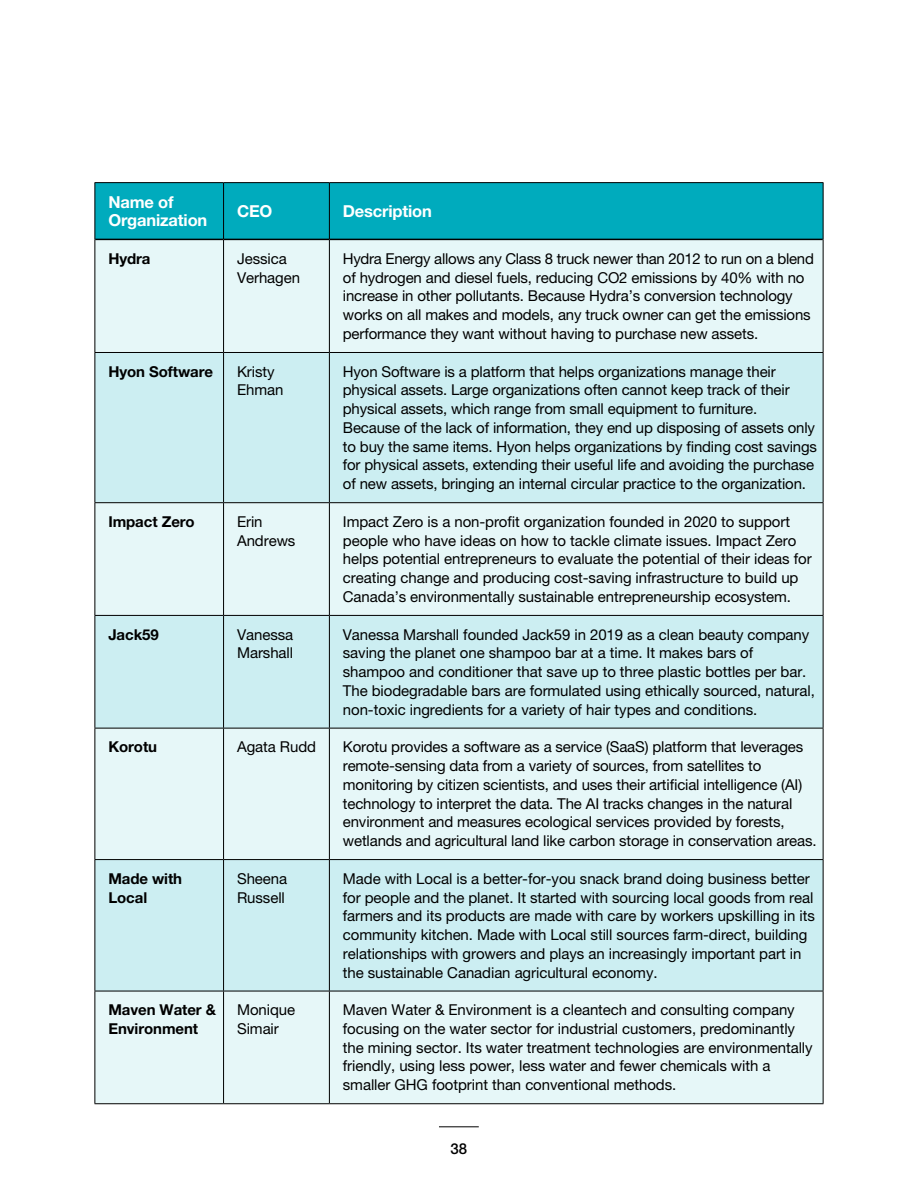
<style>
.page{position:relative;width:918px;height:1188px;background:#fff}
.page>*{position:absolute;margin:0;border:0;box-sizing:border-box;transform-origin:0 0}
.Chart_Header{font:700 16.5px/18px "Helvetica Neue LT Pro";letter-spacing:-.01em;color:#fff}
.Chart_Contents{font:15px/18.8px "Helvetica Neue LT Pro";letter-spacing:-.005em;color:#000}
.Chart_Contents-2{font:700 15px/18.8px "Helvetica Neue LT Pro";letter-spacing:-.005em;color:#000}
.t1{font:500 15px "Helvetica Neue LT Pro";color:#000}
</style>
<div class="page">
<hr style="left:439px;top:1127px;width:40px;height:1px;background:#000">
<div style="left:95px;top:183px;width:728px;height:56px;background:#00abbd"></div>
<div style="left:95px;top:240px;width:728px;height:863px;background:#e6f7f8"></div>
<svg style="left:95px;top:353px;width:728px;height:638px;background:#d5f0f3"></svg>
<hr style="left:95px;top:239px;width:128px;height:1px;background:#000">
<hr style="left:224px;top:239px;width:105px;height:1px;background:#000">
<hr style="left:330px;top:239px;width:493px;height:1px;background:#000">
<hr style="left:94px;top:182px;width:130px;height:1px;background:#000">
<hr style="left:94px;top:183px;width:1px;height:56px;background:#000">
<hr style="left:223px;top:239px;width:1px;height:113px;background:#000">
<hr style="left:223px;top:353px;width:1px;height:149px;background:#000">
<hr style="left:223px;top:503px;width:1px;height:112px;background:#000">
<hr style="left:223px;top:616px;width:1px;height:112px;background:#000">
<hr style="left:223px;top:728px;width:1px;height:131px;background:#000">
<hr style="left:223px;top:860px;width:1px;height:131px;background:#000">
<hr style="left:223px;top:991px;width:1px;height:112px;background:#000">
<hr style="left:224px;top:182px;width:105px;height:1px;background:#000">
<hr style="left:223px;top:183px;width:1px;height:56px;background:#000">
<hr style="left:329px;top:182px;width:495px;height:1px;background:#000">
<hr style="left:329px;top:239px;width:1px;height:113px;background:#000">
<hr style="left:823px;top:239px;width:1px;height:113px;background:#000">
<hr style="left:329px;top:353px;width:1px;height:149px;background:#000">
<hr style="left:823px;top:353px;width:1px;height:149px;background:#000">
<hr style="left:329px;top:503px;width:1px;height:112px;background:#000">
<hr style="left:823px;top:503px;width:1px;height:112px;background:#000">
<hr style="left:329px;top:616px;width:1px;height:112px;background:#000">
<hr style="left:823px;top:616px;width:1px;height:112px;background:#000">
<hr style="left:329px;top:728px;width:1px;height:131px;background:#000">
<hr style="left:823px;top:728px;width:1px;height:131px;background:#000">
<hr style="left:329px;top:860px;width:1px;height:131px;background:#000">
<hr style="left:823px;top:860px;width:1px;height:131px;background:#000">
<hr style="left:329px;top:991px;width:1px;height:112px;background:#000">
<hr style="left:823px;top:991px;width:1px;height:112px;background:#000">
<hr style="left:329px;top:183px;width:1px;height:56px;background:#000">
<hr style="left:823px;top:183px;width:1px;height:56px;background:#000">
<hr style="left:94px;top:239px;width:1px;height:113px;background:#000">
<hr style="left:94px;top:353px;width:1px;height:149px;background:#000">
<hr style="left:94px;top:503px;width:1px;height:112px;background:#000">
<hr style="left:94px;top:616px;width:1px;height:112px;background:#000">
<hr style="left:94px;top:728px;width:1px;height:131px;background:#000">
<hr style="left:94px;top:860px;width:1px;height:131px;background:#000">
<hr style="left:94px;top:991px;width:1px;height:112px;background:#000">
<hr style="left:94px;top:352px;width:130px;height:1px;background:#000">
<hr style="left:224px;top:352px;width:105px;height:1px;background:#000">
<hr style="left:329px;top:352px;width:495px;height:1px;background:#000">
<hr style="left:94px;top:502px;width:130px;height:1px;background:#000">
<hr style="left:224px;top:502px;width:105px;height:1px;background:#000">
<hr style="left:329px;top:502px;width:495px;height:1px;background:#000">
<hr style="left:94px;top:615px;width:130px;height:1px;background:#000">
<hr style="left:224px;top:615px;width:105px;height:1px;background:#000">
<hr style="left:329px;top:615px;width:495px;height:1px;background:#000">
<hr style="left:94px;top:728px;width:130px;height:1px;background:#000">
<hr style="left:224px;top:728px;width:105px;height:1px;background:#000">
<hr style="left:329px;top:728px;width:495px;height:1px;background:#000">
<hr style="left:94px;top:859px;width:130px;height:1px;background:#000">
<hr style="left:224px;top:859px;width:105px;height:1px;background:#000">
<hr style="left:329px;top:859px;width:495px;height:1px;background:#000">
<hr style="left:94px;top:991px;width:130px;height:1px;background:#000">
<hr style="left:224px;top:991px;width:105px;height:1px;background:#000">
<hr style="left:329px;top:991px;width:495px;height:1px;background:#000">
<hr style="left:94px;top:1103px;width:130px;height:1px;background:#000">
<hr style="left:224px;top:1103px;width:105px;height:1px;background:#000">
<hr style="left:329px;top:1103px;width:495px;height:1px;background:#000">
<p class="Chart_Header" style="left:108px;top:193px;width:100px">Name of<br>Organization</p>
<p class="Chart_Header" style="left:237px;top:202px;width:37px">CEO</p>
<p class="Chart_Header" style="left:343px;top:202px;width:91px">Description</p>
<p class="Chart_Contents-2" style="left:108px;top:249px;width:44px">Hydra</p>
<p class="Chart_Contents" style="left:237px;top:249px;width:65px">Jessica<br>Verhagen</p>
<p class="Chart_Contents" style="left:343px;top:249px;width:473px">Hydra Energy allows any Class 8 truck newer than 2012 to run on a blend of hydrogen and diesel fuels, reducing CO2 emissions by 40% with no increase in other pollutants. Because Hydra’s conversion technology works on all makes and models, any truck owner can get the emissions performance they want without having to purchase new assets.</p>
<p class="Chart_Contents-2" style="left:108px;top:362px;width:106px">Hyon Software</p>
<p class="Chart_Contents" style="left:237px;top:362px;width:48px">Kristy<br>Ehman</p>
<p class="Chart_Contents" style="left:343px;top:362px;width:476px">Hyon Software is a platform that helps organizations manage their physical assets. Large organizations often cannot keep track of their physical assets, which range from small equipment to furniture.<br>Because of the lack of information, they end up disposing of assets only to buy the same items. Hyon helps organizations by finding cost savings for physical assets, extending their useful life and avoiding the purchase of new assets, bringing an internal circular practice to the organization.</p>
<p class="Chart_Contents-2" style="left:108px;top:512px;width:88px">Impact Zero</p>
<p class="Chart_Contents" style="left:237px;top:512px;width:60px">Erin<br>Andrews</p>
<p class="Chart_Contents" style="left:343px;top:512px;width:470px">Impact Zero is a non-profit organization founded in 2020 to support people who have ideas on how to tackle climate issues. Impact Zero helps potential entrepreneurs to evaluate the potential of their ideas for creating change and producing cost-saving infrastructure to build up Canada’s environmentally sustainable entrepreneurship ecosystem.</p>
<p class="Chart_Contents-2" style="left:108px;top:625px;width:52px">Jack59</p>
<p class="Chart_Contents" style="left:237px;top:625px;width:58px">Vanessa<br>Marshall</p>
<p class="Chart_Contents" style="left:343px;top:625px;width:474px">Vanessa Marshall founded Jack59 in 2019 as a clean beauty company saving the planet one shampoo bar at a time. It makes bars of shampoo and conditioner that save up to three plastic bottles per bar.<br>The biodegradable bars are formulated using ethically sourced, natural, non-toxic ingredients for a variety of hair types and conditions.</p>
<p class="Chart_Contents-2" style="left:108px;top:737px;width:50px">Korotu</p>
<p class="Chart_Contents" style="left:237px;top:737px;width:81px">Agata Rudd</p>
<p class="Chart_Contents" style="left:343px;top:737px;width:475px">Korotu provides a software as a service (SaaS) platform that leverages remote-sensing data from a variety of sources, from satellites to monitoring by citizen scientists, and uses their artificial intelligence (AI) technology to interpret the data. The AI tracks changes in the natural environment and measures ecological services provided by forests, wetlands and agricultural land like carbon storage in conservation areas.</p>
<p class="Chart_Contents-2" style="left:108px;top:869px;width:75px">Made with<br>Local</p>
<p class="Chart_Contents" style="left:237px;top:869px;width:52px">Sheena<br>Russell</p>
<p class="Chart_Contents" style="left:343px;top:869px;width:473px">Made with Local is a better-for-you snack brand doing business better for people and the planet. It started with sourcing local goods from real farmers and its products are made with care by workers upskilling in its community kitchen. Made with Local still sources farm-direct, building relationships with growers and plays an increasingly important part in the sustainable Canadian agricultural economy.</p>
<p class="Chart_Contents-2" style="left:108px;top:1000px;width:109px">Maven Water &amp;<br>Environment</p>
<p class="Chart_Contents" style="left:237px;top:1000px;width:60px">Monique<br>Simair</p>
<p class="Chart_Contents" style="left:343px;top:1000px;width:471px">Maven Water &amp; Environment is a cleantech and consulting company focusing on the water sector for industrial customers, predominantly the mining sector. Its water treatment technologies are environmentally friendly, using less power, less water and fewer chemicals with a smaller GHG footprint than conventional methods.</p>
<p class="t1" style="left:451px;top:1140px;width:18px">38</p>
</div>
